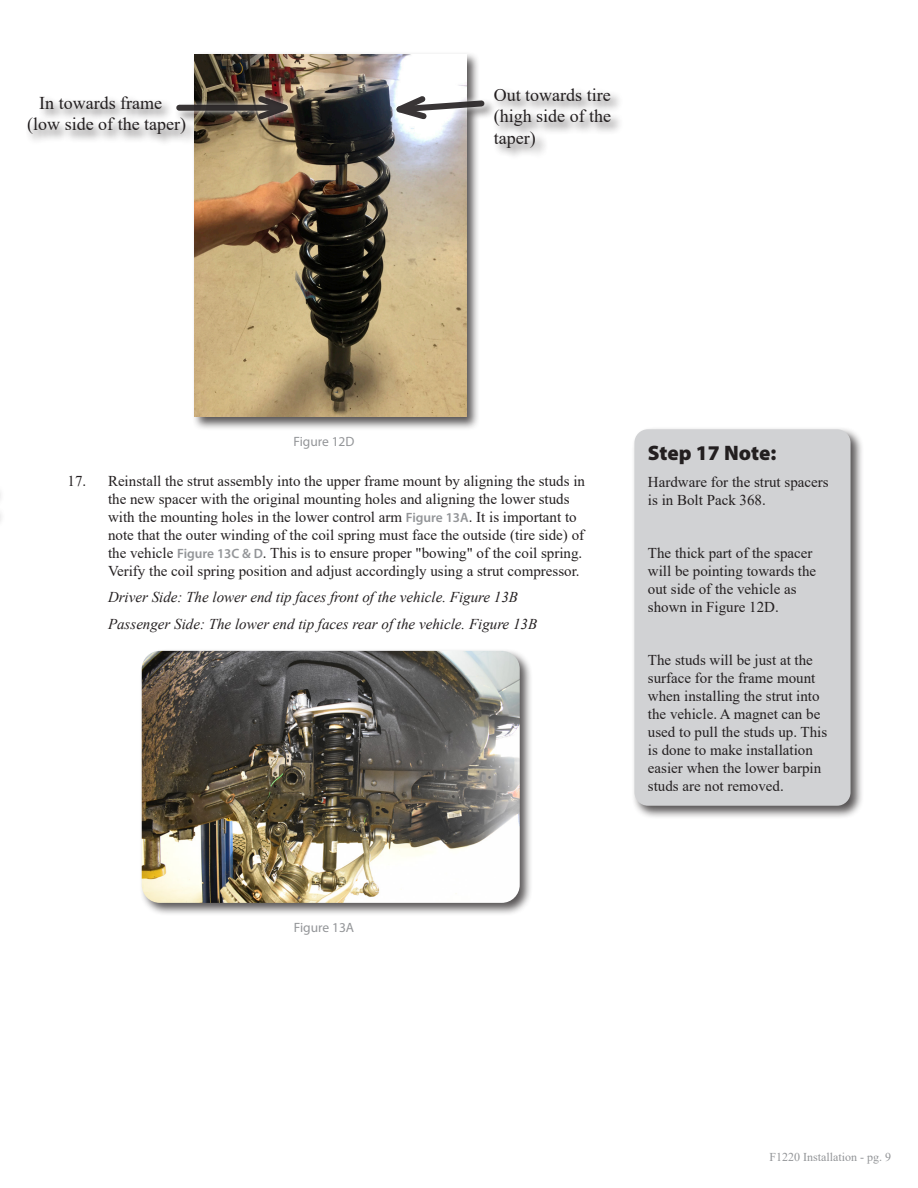
<style>
.page{position:relative;width:918px;height:1188px;background:#fff}
.page>*{position:absolute;margin:0;border:0;box-sizing:border-box;transform-origin:0 0}
.Headline{font:900 21px "Myriad Pro";letter-spacing:-.005em;color:#231f20}
.t1{font:18px/21.6px "Times New Roman";color:#231f20;text-align:justify}
.Body_text{font:15px/18px "Times New Roman";color:#231f20}
.Note{font:italic 15px "Times New Roman";color:#231f20}
.t2{font:13.5px "Myriad Pro";color:#939598}
.t3{font:12px "Times New Roman";color:#939598}
.s1{font-family:"Myriad Pro";font-weight:600;font-size:13.5px;color:#939598}
</style>
<div class="page">
<div style="left:26px;top:51px;width:598px;height:379px;background:#231f20;opacity:.75"></div>
<img style="left:195px;top:54px;width:272px;height:363px">
<div style="left:391px;top:91px;width:99px;height:34px;background:#fff;opacity:.9"></div>
<svg style="left:383px;top:91px;width:105px;height:33px"></svg>
<div style="left:171px;top:91px;width:123px;height:34px;background:#fff;opacity:.9"></div>
<div style="left:179px;top:105px;width:106px;height:6px;background:#312d2d"></div>
<svg style="left:254px;top:91px;width:48px;height:33px;background:#635045"></svg>
<div style="left:139px;top:648px;width:394px;height:268px;background:#231f20;opacity:.75"></div>
<img style="left:142px;top:651px;width:378px;height:252px">
<div style="left:632px;top:426px;width:232px;height:394px;background:#231f20;opacity:.75"></div>
<div style="left:634px;top:429px;width:217px;height:377px;background:#d1d2d4;border-radius:14px"></div>
<p class="t1" style="left:27px;top:91px;width:160px;text-indent:12px">In towards frame (low side of the taper)</p>
<p class="t1" style="left:494px;top:83px;width:119px">Out towards tire (high side of the taper)</p>
<p class="t2" style="left:293px;top:433px;width:63px">Figure 12D</p>
<p class="Body_text" style="left:108px;top:471px;width:479px;text-indent:-40px">17. Reinstall the strut assembly into the upper frame mount by aligning the studs in the new spacer with the original mounting holes and aligning the lower studs with the mounting holes in the lower control arm <span class="s1">Figure 13A</span>. It is important to note that the outer winding of the coil spring must face the outside (tire side) of the vehicle <span class="s1">Figure 13C &amp; D</span>. This is to ensure proper "bowing" of the coil spring.<br>Verify the coil spring position and adjust accordingly using a strut compressor.</p>
<p class="Note" style="left:108px;top:587px;width:412px">Driver Side: The lower end tip faces front of the vehicle. Figure 13B</p>
<p class="Note" style="left:108px;top:614px;width:431px">Passenger Side: The lower end tip faces rear of the vehicle. Figure 13B</p>
<p class="t2" style="left:294px;top:919px;width:62px">Figure 13A</p>
<p class="Headline" style="left:648px;top:441px;width:130px">Step 17 Note:</p>
<p class="Body_text" style="left:648px;top:472px;width:182px">Hardware for the strut spacers is in Bolt Pack 368.</p>
<p class="Body_text" style="left:648px;top:543px;width:170px">The thick part of the spacer will be pointing towards the out side of the vehicle as shown in Figure 12D.</p>
<p class="Body_text" style="left:648px;top:651px;width:181px">The studs will be just at the surface for the frame mount when installing the strut into the vehicle. A magnet can be used to pull the studs up. This is done to make installation easier when the lower barpin studs are not removed.</p>
<p class="t3" style="left:769px;top:1149px;width:123px">F1220 Installation - pg. 9</p>
</div>
